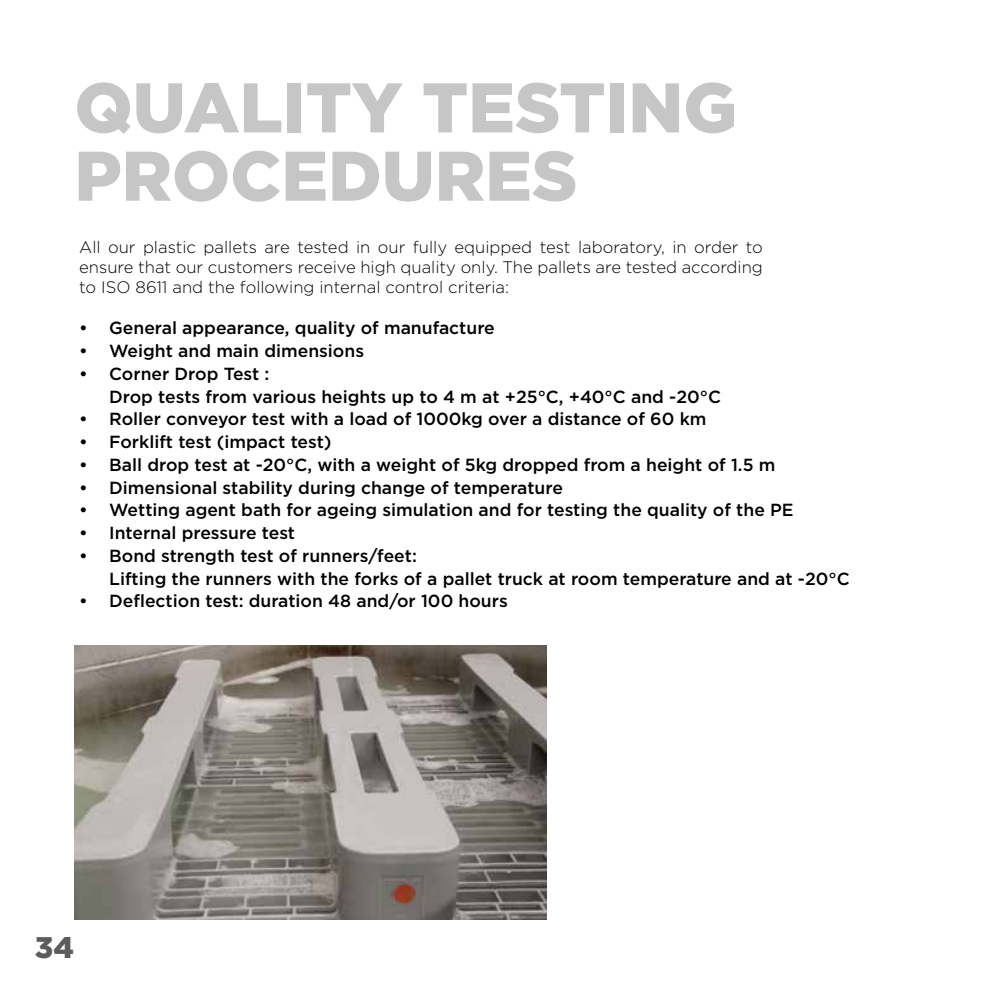
<style>
.page{position:relative;width:993px;height:993px;background:#fff}
.page>*{position:absolute;margin:0;border:0;box-sizing:border-box;transform-origin:0 0}
.t1{font:900 70px/68.2px "Gotham";color:#c6c6c6}
.t2{font:900 29.75px "Gotham";color:#5c5c5b}
.t3{font:500 17.5px/22.8px "Gotham";color:#000}
.t4{font:300 16.62px/19.9px "Gotham";color:#000;text-align:justify}
</style>
<div class="page">
<img style="left:74px;top:645px;width:472px;height:273px">
<h1 class="t1" style="left:74px;top:72px;width:664px">QUALITY TESTING<br>PROCEDURES</h1>
<p class="t4" style="left:79px;top:237px;width:685px">All our plastic pallets are tested in our fully equipped test laboratory, in order to ensure that our customers receive high quality only. The pallets are tested according to ISO 8611 and the following internal control criteria:</p>
<p class="t3" style="left:79px;top:316px;width:417px">• General appearance, quality of manufacture</p>
<p class="t3" style="left:79px;top:339px;width:286px">• Weight and main dimensions</p>
<p class="t3" style="left:109px;top:361px;width:613px;text-indent:-30px">• Corner Drop Test :<br>Drop tests from various heights up to 4 m at +25°C, +40°C and -20°C</p>
<p class="t3" style="left:79px;top:407px;width:628px">• Roller conveyor test with a load of 1000kg over a distance of 60 km</p>
<p class="t3" style="left:79px;top:430px;width:254px">• Forklift test (impact test)</p>
<p class="t3" style="left:79px;top:452px;width:697px">• Ball drop test at -20°C, with a weight of 5kg dropped from a height of 1.5 m</p>
<p class="t3" style="left:79px;top:475px;width:485px">• Dimensional stability during change of temperature</p>
<p class="t3" style="left:79px;top:498px;width:715px">• Wetting agent bath for ageing simulation and for testing the quality of the PE</p>
<p class="t3" style="left:79px;top:521px;width:217px">• Internal pressure test</p>
<p class="t3" style="left:109px;top:543px;width:741px;text-indent:-30px">• Bond strength test of runners/feet:<br>Lifting the runners with the forks of a pallet truck at room temperature and at -20°C</p>
<p class="t3" style="left:79px;top:589px;width:430px">• Deflection test: duration 48 and/or 100 hours</p>
<h2 class="t2" style="left:35px;top:930px;width:41px">34</h2>
</div>
